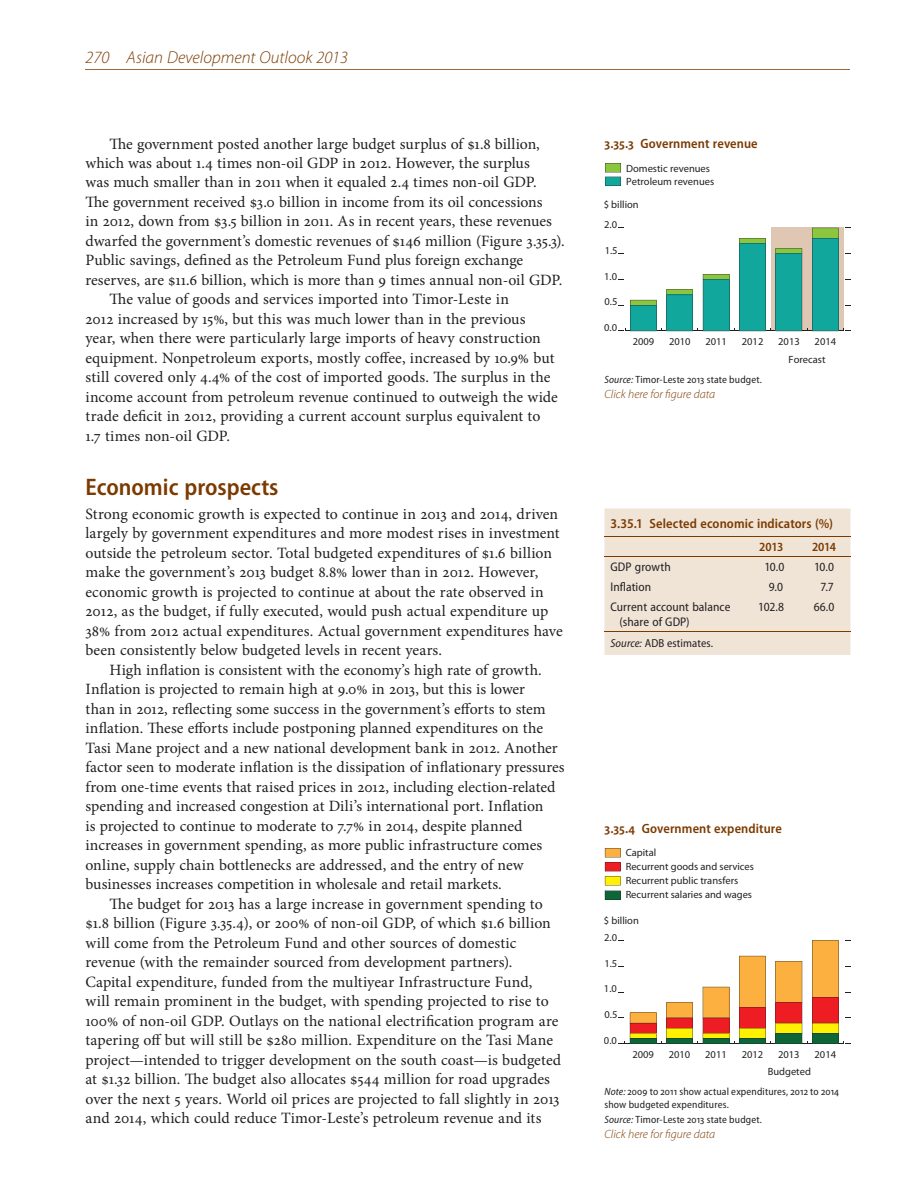
<style>
.page{position:relative;width:918px;height:1188px;background:#fff}
.page>*{position:absolute;margin:0;border:0;box-sizing:border-box;transform-origin:0 0}
.t1{font:600 semi-condensed 24px "Myriad Pro";color:#7b3a00}
.t2{font:italic 300 17.25px "Myriad Pro";color:#7b3a00}
.t3{font:15.75px/19.5px "Minion Pro";color:#231f20}
.t4{font:600 semi-condensed 13.5px "Myriad Pro";letter-spacing:.01em;color:#7b3a00}
.t5{font:semi-condensed 12.6px/15px "Myriad Pro";letter-spacing:.005em;color:#231f20}
.t6{font:600 semi-condensed 12.6px "Myriad Pro";color:#7b3a00}
.t7{font:italic 300 12px "Myriad Pro";color:#7b3a00}
.t8{font:semi-condensed 11.7px "Myriad Pro";letter-spacing:.01em;color:#231f20}
.t9{font:10.5px/14.1px "Myriad Pro";color:#231f20}
.t10{font:semi-condensed 10.5px/20.1px "Myriad Pro";letter-spacing:.015em;color:#231f20}
.s1{font-style:italic}
.s2{font-stretch:normal}
</style>
<div class="page">
<hr style="left:86px;top:69px;width:764px;height:1px;background:#a06739">
<div style="left:604px;top:508px;width:246px;height:147px;background:#f0e4d7"></div>
<hr style="left:604px;top:536px;width:141px;height:1px;background:#7b3a00">
<hr style="left:745px;top:536px;width:53px;height:1px;background:#7b3a00">
<hr style="left:798px;top:536px;width:53px;height:1px;background:#7b3a00">
<hr style="left:604px;top:556px;width:141px;height:1px;background:#7b3a00">
<hr style="left:745px;top:556px;width:53px;height:1px;background:#7b3a00">
<hr style="left:798px;top:556px;width:53px;height:1px;background:#7b3a00">
<hr style="left:604px;top:631px;width:141px;height:1px;background:#7b3a00">
<hr style="left:745px;top:631px;width:53px;height:1px;background:#7b3a00">
<hr style="left:798px;top:631px;width:53px;height:1px;background:#7b3a00">
<svg style="left:605px;top:163px;width:16px;height:23px"></svg>
<svg style="left:618px;top:228px;width:232px;height:104px"></svg>
<svg style="left:605px;top:848px;width:16px;height:52px"></svg>
<svg style="left:618px;top:940px;width:232px;height:104px"></svg>
<p class="t2" style="left:86px;top:48px;width:264px">270 Asian Development Outlook 2013</p>
<p class="t3" style="left:110px;top:134px;width:432px">The government posted another large budget surplus of $1.8 billion,</p>
<p class="t3" style="left:86px;top:153px;width:446px">which was about 1.4 times non-oil GDP in 2012. However, the surplus</p>
<p class="t3" style="left:86px;top:173px;width:453px">was much smaller than in 2011 when it equaled 2.4 times non-oil GDP.</p>
<p class="t3" style="left:86px;top:192px;width:459px">The government received $3.0 billion in income from its oil concessions</p>
<p class="t3" style="left:86px;top:212px;width:468px">in 2012, down from $3.5 billion in 2011. As in recent years, these revenues</p>
<p class="t3" style="left:86px;top:231px;width:481px">dwarfed the government’s domestic revenues of $146 million (Figure 3.35.3).</p>
<p class="t3" style="left:86px;top:251px;width:439px">Public savings, defined as the Petroleum Fund plus foreign exchange</p>
<p class="t3" style="left:86px;top:270px;width:478px">reserves, are $11.6 billion, which is more than 9 times annual non-oil GDP.</p>
<p class="t3" style="left:110px;top:290px;width:401px">The value of goods and services imported into Timor-Leste in</p>
<p class="t3" style="left:86px;top:309px;width:442px">2012 increased by 15%, but this was much lower than in the previous</p>
<p class="t3" style="left:86px;top:329px;width:457px">year, when there were particularly large imports of heavy construction</p>
<p class="t3" style="left:86px;top:348px;width:470px">equipment. Nonpetroleum exports, mostly coffee, increased by 10.9% but</p>
<p class="t3" style="left:86px;top:368px;width:467px">still covered only 4.4% of the cost of imported goods. The surplus in the</p>
<p class="t3" style="left:86px;top:387px;width:474px">income account from petroleum revenue continued to outweigh the wide</p>
<p class="t3" style="left:86px;top:407px;width:456px">trade deficit in 2012, providing a current account surplus equivalent to</p>
<p class="t3" style="left:86px;top:426px;width:146px">1.7 times non-oil GDP.</p>
<h1 class="t1" style="left:86px;top:474px;width:195px">Economic prospects</h1>
<p class="t3" style="left:86px;top:504px;width:479px">Strong economic growth is expected to continue in 2013 and 2014, driven largely by government expenditures and more modest rises in investment outside the petroleum sector. Total budgeted expenditures of $1.6 billion make the government’s 2013 budget 8.8% lower than in 2012. However, economic growth is projected to continue at about the rate observed in 2012, as the budget, if fully executed, would push actual expenditure up 38% from 2012 actual expenditures. Actual government expenditures have been consistently below budgeted levels in recent years.</p>
<p class="t3" style="left:86px;top:660px;width:481px;text-indent:24px">High inflation is consistent with the economy’s high rate of growth.<br>Inflation is projected to remain high at 9.0% in 2013, but this is lower<br>than in 2012, reflecting some success in the government’s efforts to stem inflation. These efforts include postponing planned expenditures on the Tasi Mane project and a new national development bank in 2012. Another factor seen to moderate inflation is the dissipation of inflationary pressures from one-time events that raised prices in 2012, including election-related spending and increased congestion at Dili’s international port. Inflation<br>is projected to continue to moderate to 7.7% in 2014, despite planned increases in government spending, as more public infrastructure comes online, supply chain bottlenecks are addressed, and the entry of new businesses increases competition in wholesale and retail markets.</p>
<p class="t3" style="left:86px;top:894px;width:477px;text-indent:24px">The budget for 2013 has a large increase in government spending to $1.8 billion (Figure 3.35.4), or 200% of non-oil GDP, of which $1.6 billion will come from the Petroleum Fund and other sources of domestic revenue (with the remainder sourced from development partners).<br>Capital expenditure, funded from the multiyear Infrastructure Fund,<br>will remain prominent in the budget, with spending projected to rise to 100% of non-oil GDP. Outlays on the national electrification program are tapering off but will still be $280 million. Expenditure on the Tasi Mane project—intended to trigger development on the south coast—is budgeted at $1.32 billion. The budget also allocates $544 million for road upgrades over the next 5 years. World oil prices are projected to fall slightly in 2013 and 2014, which could reduce Timor-Leste’s petroleum revenue and its</p>
<p class="t4" style="left:604px;top:136px;width:155px">3.35.3 Government revenue</p>
<p class="t9" style="left:626px;top:161px;width:90px;line-height:13.5px">Domestic revenues<br>Petroleum revenues</p>
<p class="t9" style="left:604px;top:198px;width:37px">$ billion</p>
<p class="t9" style="left:604px;top:217px;width:14px">2.0</p>
<p class="t9" style="left:605px;top:243px;width:14px">1.5</p>
<p class="t9" style="left:604px;top:269px;width:14px">1.0</p>
<p class="t9" style="left:604px;top:295px;width:14px">0.5</p>
<p class="t9" style="left:604px;top:320px;width:14px">0.0</p>
<p class="t9" style="left:633px;top:335px;width:23px">2009</p>
<p class="t9" style="left:669px;top:335px;width:23px">2010</p>
<p class="t9" style="left:705px;top:335px;width:23px">2011</p>
<p class="t9" style="left:742px;top:335px;width:23px">2012</p>
<p class="t9" style="left:778px;top:335px;width:23px">2013</p>
<p class="t9" style="left:815px;top:335px;width:23px">2014</p>
<p class="t9" style="left:789px;top:352px;width:38px">Forecast</p>
<p class="t10" style="left:605px;top:370px;width:159px"><span class="s1">Source:</span> Timor-Leste 2013 state budget.</p>
<p class="t7" style="left:604px;top:388px;width:112px">Click here for figure data</p>
<p class="t4" style="left:610px;top:516px;width:224px">3.35.1 Selected economic indicators (%)</p>
<p class="t6" style="left:759px;top:540px;width:26px">2013</p>
<p class="t6" style="left:812px;top:540px;width:26px">2014</p>
<p class="t5" style="left:611px;top:560px;width:62px">GDP growth</p>
<p class="t5" style="left:764px;top:560px;width:22px">10.0</p>
<p class="t5" style="left:814px;top:560px;width:22px">10.0</p>
<p class="t5" style="left:611px;top:580px;width:42px">Inflation</p>
<p class="t5" style="left:769px;top:580px;width:16px">9.0</p>
<p class="t5" style="left:821px;top:580px;width:15px">7.7</p>
<p class="t5" style="left:620px;top:599px;width:112px;text-indent:-9px">Current account balance (share of GDP)</p>
<p class="t5" style="left:758px;top:599px;width:28px">102.8</p>
<p class="t5" style="left:814px;top:599px;width:22px">66.0</p>
<p class="t8" style="left:610px;top:637px;width:104px"><span class="s1">Source:</span> ADB estimates.</p>
<p class="t4" style="left:604px;top:821px;width:179px">3.35.4 Government expenditure</p>
<p class="t9" style="left:626px;top:846px;width:130px">Capital<br>Recurrent goods and services<br>Recurrent public transfers<br>Recurrent salaries and wages</p>
<p class="t9" style="left:604px;top:914px;width:37px">$ billion</p>
<p class="t9" style="left:604px;top:930px;width:14px">2.0</p>
<p class="t9" style="left:604px;top:956px;width:14px">1.5</p>
<p class="t9" style="left:604px;top:982px;width:14px">1.0</p>
<p class="t9" style="left:605px;top:1007px;width:14px">0.5</p>
<p class="t9" style="left:604px;top:1033px;width:14px">0.0</p>
<p class="t9" style="left:632px;top:1047px;width:23px">2009</p>
<p class="t9" style="left:669px;top:1047px;width:23px">2010</p>
<p class="t9" style="left:705px;top:1047px;width:23px">2011</p>
<p class="t9" style="left:742px;top:1047px;width:23px">2012</p>
<p class="t9" style="left:778px;top:1047px;width:23px">2013</p>
<p class="t9" style="left:815px;top:1047px;width:23px">2014</p>
<p class="t10" style="left:605px;top:1062px;width:236px;text-indent:163px"><span class="s2">Budgeted<br></span><span class="s1">Note:</span> 2009 to 2011 show actual expenditures, 2012 to 2014</p>
<p class="t10" style="left:605px;top:1097px;width:159px;line-height:15.5px">show budgeted expenditures.<br><span class="s1">Source:</span> Timor-Leste 2013 state budget.</p>
<p class="t7" style="left:604px;top:1128px;width:112px">Click here for figure data</p>
</div>
